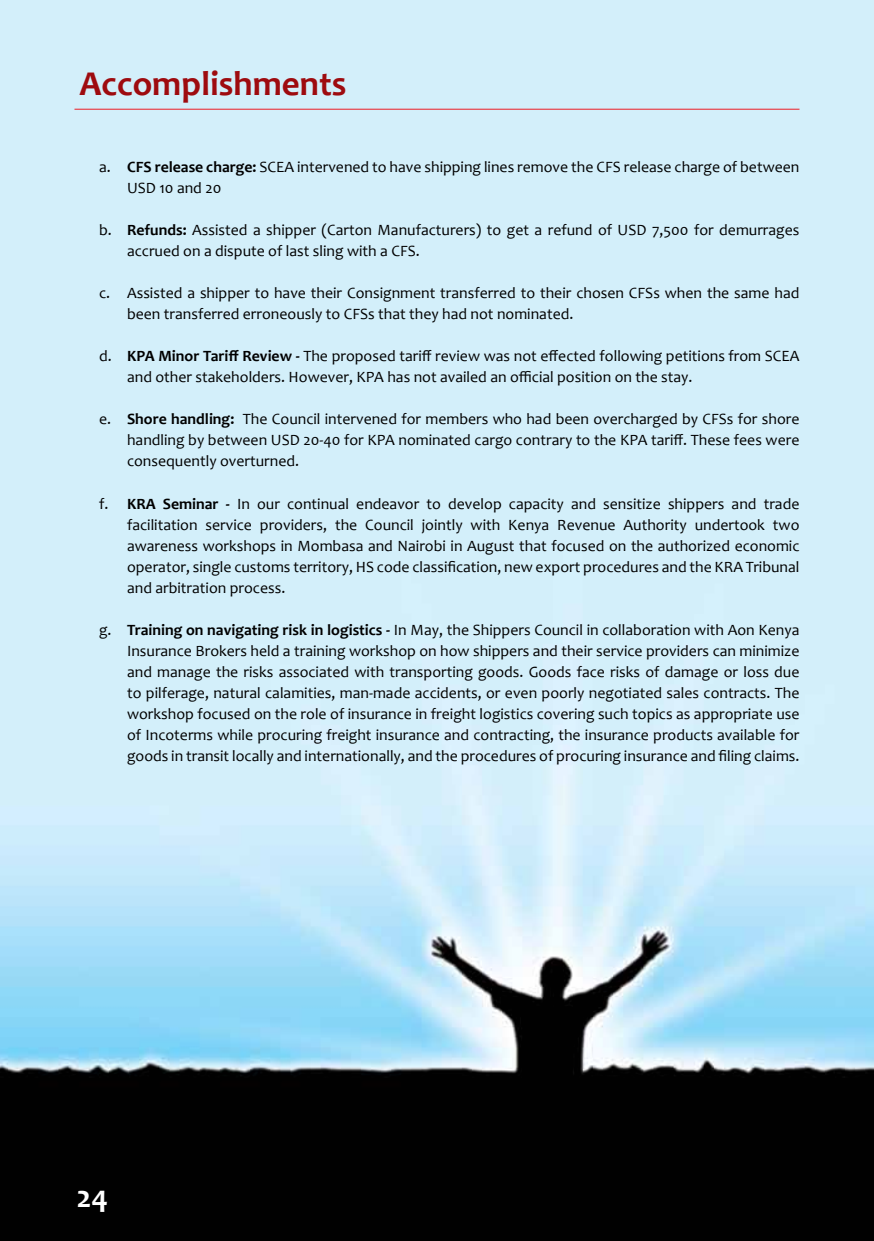
<style>
.page{position:relative;width:874px;height:1241px;background:#fff}
.page>*{position:absolute;margin:0;border:0;box-sizing:border-box;transform-origin:0 0}
.t1{font:700 35px "Candara";color:#9e0b0f}
.t2{font:700 31.5px "Candara";color:#fff}
.t3{font:15.75px/21px "Candara";color:#000}
.s1{font-weight:700}
</style>
<div class="page">
<img style="left:0;top:0;width:873px;height:1240px">
<hr style="left:74px;top:109px;width:725px;height:1px;background:#ed1d24">
<h1 class="t1" style="left:79px;top:61px;width:268px">Accomplishments</h1>
<p class="t3" style="left:127px;top:156px;width:673px;text-indent:-28px">a. <span class="s1">CFS release charge:</span> SCEA intervened to have shipping lines remove the CFS release charge of between<br>USD 10 and 20</p>
<p class="t3" style="left:127px;top:219px;width:673px;text-indent:-28px">b. <span class="s1">Refunds:</span> Assisted a shipper (Carton Manufacturers) to get a refund of USD 7,500 for demurrages accrued on a dispute of last sling with a CFS.</p>
<p class="t3" style="left:127px;top:282px;width:673px;text-indent:-28px">c. Assisted a shipper to have their Consignment transferred to their chosen CFSs when the same had been transferred erroneously to CFSs that they had not nominated.</p>
<p class="t3" style="left:127px;top:345px;width:673px;text-indent:-28px">d. <span class="s1">KPA Minor Tariff Review -</span> The proposed tariff review was not effected following petitions from SCEA and other stakeholders. However, KPA has not availed an official position on the stay.</p>
<p class="t3" style="left:127px;top:408px;width:673px;text-align:justify;text-indent:-28px">e. <span class="s1">Shore handling:</span> The Council intervened for members who had been overcharged by CFSs for shore handling by between USD 20-40 for KPA nominated cargo contrary to the KPA tariff. These fees were consequently overturned.</p>
<p class="t3" style="left:127px;top:492px;width:673px;text-align:justify;text-indent:-28px">f. <span class="s1">KRA Seminar -</span> In our continual endeavor to develop capacity and sensitize shippers and trade facilitation service providers, the Council jointly with Kenya Revenue Authority undertook two awareness workshops in Mombasa and Nairobi in August that focused on the authorized economic operator, single customs territory, HS code classification, new export procedures and the KRA Tribunal and arbitration process.</p>
<p class="t3" style="left:127px;top:618px;width:673px;text-align:justify;text-indent:-28px">g. <span class="s1">Training on navigating risk in logistics -</span> In May, the Shippers Council in collaboration with Aon Kenya Insurance Brokers held a training workshop on how shippers and their service providers can minimize and manage the risks associated with transporting goods. Goods face risks of damage or loss due to pilferage, natural calamities, man-made accidents, or even poorly negotiated sales contracts. The workshop focused on the role of insurance in freight logistics covering such topics as appropriate use of Incoterms while procuring freight insurance and contracting, the insurance products available for goods in transit locally and internationally, and the procedures of procuring insurance and filing claims.</p>
<h2 class="t2" style="left:76px;top:1176px;width:34px">24</h2>
</div>
